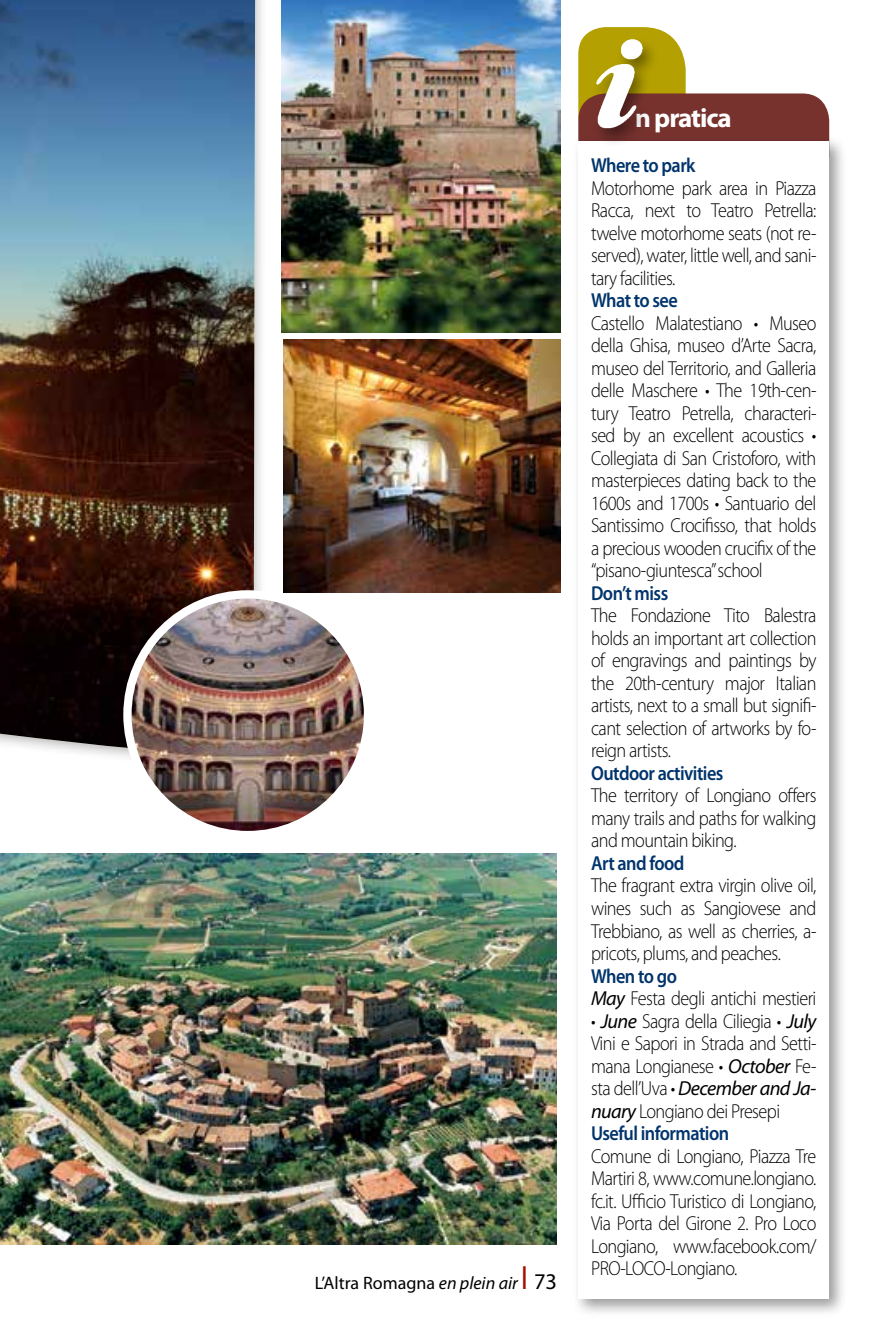
<style>
.page{position:relative;width:893px;height:1340px;background:#fff}
.page>*{position:absolute;margin:0;border:0;box-sizing:border-box;transform-origin:0 0}
.t1{font:700 27px "Myriad Pro";letter-spacing:-.04em;color:#fff}
.t2{font:300 20.25px/22.5px "Myriad Pro";letter-spacing:-.03em;color:#000;text-align:justify;scale:.9 1}
.t3{font:600 20.25px "Myriad Pro";letter-spacing:-.03em;color:#00346c;scale:.9 1}
.t4{font:18px "Myriad Pro";color:#000}
.s1{font-style:italic}
.s2{font-weight:600;font-size:33.75px;color:#a20e04}
.s3{font-size:22.5px}
.s4{font-weight:600;color:#00346c}
.s5{font-weight:400;font-style:italic}
</style>
<div class="page">
<img style="left:0;top:0;width:260px;height:755px">
<img style="left:283px;top:339px;width:277px;height:253px">
<img style="left:282px;top:0;width:278px;height:332px">
<img style="left:127px;top:594px;width:241px;height:241px;border-radius:120px">
<div style="left:123px;top:590px;width:249px;height:249px;border:8px solid #fff;border-radius:50%"></div>
<img style="left:0;top:853px;width:557px;height:391px">
<div style="left:572px;top:136px;width:276px;height:1181px;background:#000;opacity:.4"></div>
<div style="left:578px;top:141px;width:251px;height:1157px;background:#fff"></div>
<svg style="left:578px;top:27px;width:251px;height:115px"></svg>
<p class="t4" style="left:315px;top:1271px;width:244px">L’Altra Romagna <span class="s1">en plein air</span> <span class="s2">I</span> <span class="s3">73</span></p>
<h1 class="t1" style="left:635px;top:100px;width:98px">n pratica</h1>
<p class="t3" style="left:591px;top:152px;width:118px">Where to park</p>
<p class="t2" style="left:591px;top:176px;width:252px">Motorhome park area in Piazza Racca, next to Teatro Petrella: twelve motorhome seats (not re&shy;served), water, little well, and sani&shy;tary facilities.</p>
<p class="t3" style="left:591px;top:287px;width:98px">What to see</p>
<p class="t2" style="left:591px;top:311px;width:252px">Castello Malatestiano • Museo della Ghisa, museo d’Arte Sacra, museo del Territorio, and Galleria delle Maschere • The 19th-cen&shy;tury Teatro Petrella, characteri&shy;sed by an excellent acoustics • Collegiata di San Cristoforo, with masterpieces dating back to the 1600s and 1700s • Santuario del Santissimo Crocifisso, that holds a precious wooden crucifix of the “pisano-giuntesca” school</p>
<p class="t3" style="left:591px;top:580px;width:87px">Don’t miss</p>
<p class="t2" style="left:591px;top:604px;width:252px">The Fondazione Tito Balestra holds an important art collection of engravings and paintings by the 20th-century major Italian artists, next to a small but signifi&shy;cant selection of artworks by fo&shy;reign artists.</p>
<p class="t3" style="left:591px;top:760px;width:149px">Outdoor activities</p>
<p class="t2" style="left:591px;top:784px;width:252px">The territory of Longiano offers many trails and paths for walking and mountain biking.</p>
<p class="t3" style="left:591px;top:850px;width:105px">Art and food</p>
<p class="t2" style="left:591px;top:874px;width:252px">The fragrant extra virgin olive oil, wines such as Sangiovese and Trebbiano, as well as cherries, a&shy;pricots, plums, and peaches.</p>
<p class="t2" style="left:591px;top:964px;width:252px"><span class="s4">When to go<br></span><span class="s5">May</span> Festa degli antichi mestieri</p>
<p class="t2" style="left:591px;top:1009px;width:252px;text-align:left">• <span class="s5">June</span> Sagra della Ciliegia • <span class="s5">July<br></span>Vini e Sapori in Strada and Setti&shy;mana Longianese • <span class="s5">October</span> Fe&shy;sta dell’Uva • <span class="s5">December and Ja&shy;nuary</span> Longiano dei Presepi<br><span class="s4">Useful information</span></p>
<p class="t2" style="left:591px;top:1144px;width:252px">Comune di Longiano, Piazza Tre Martiri 8, www.comune.longiano. fc.it. Ufficio Turistico di Longiano, Via Porta del Girone 2. Pro Loco Longiano, www.facebook.com/ PRO-LOCO-Longiano.</p>
</div>
